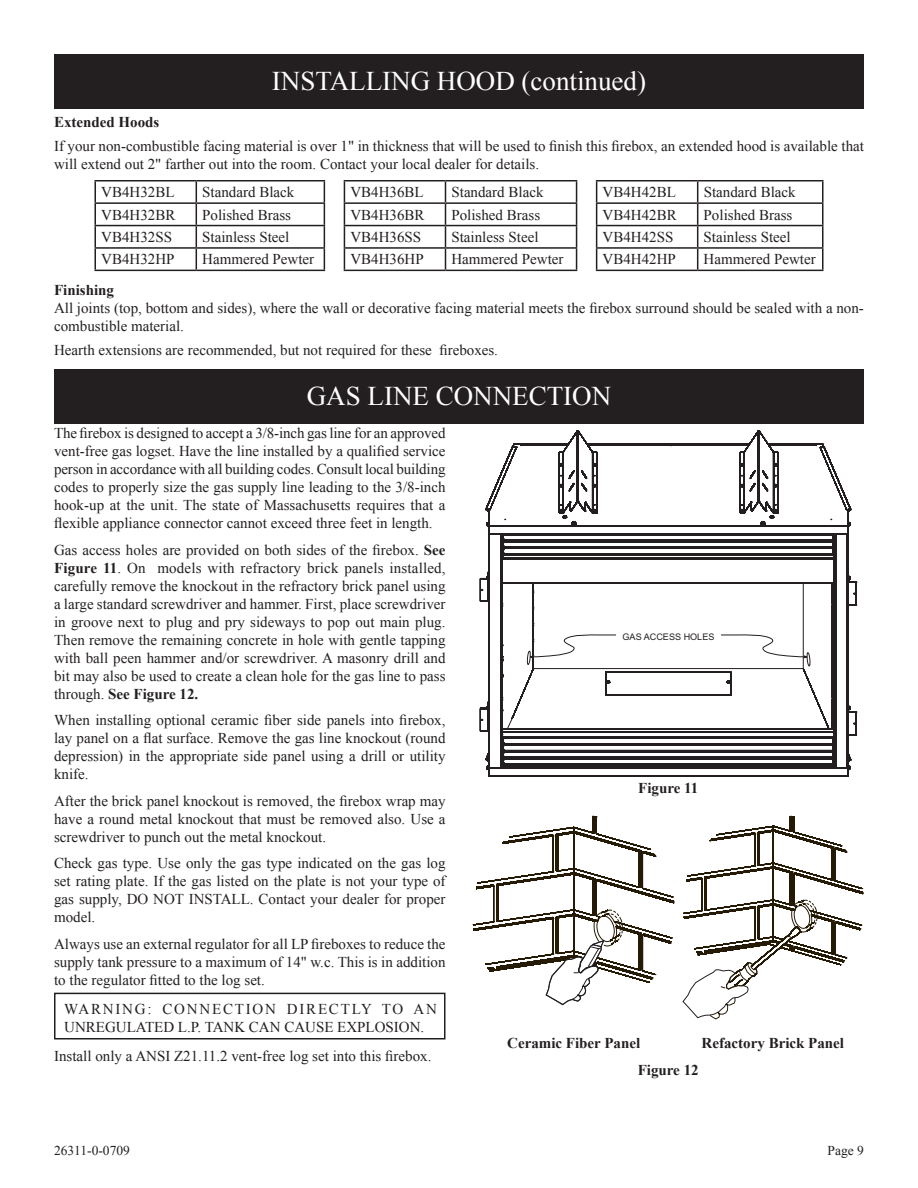
<style>
.page{position:relative;width:918px;height:1188px;background:#fff}
.page>*{position:absolute;margin:0;border:0;box-sizing:border-box;transform-origin:0 0}
.t1{font:27px "Times New Roman";color:#fff}
.t2{font:15px/18px "Times New Roman";color:#231f20;text-align:justify}
.t3{font:700 15px "Times New Roman";color:#231f20}
.t4{font:15px "Times New Roman";letter-spacing:.12em;color:#231f20}
.t5{font:13.5px "Times New Roman";color:#231f20}
.t6{font:9.15px "Arial";color:#231f20}
.s1{font-weight:700}
</style>
<div class="page">
<div style="left:54px;top:993px;width:392px;height:47px;border:2px solid #231f20"></div>
<hr style="left:94px;top:180px;width:102px;height:2px;background:#231f20">
<hr style="left:94px;top:181px;width:2px;height:21px;background:#231f20">
<hr style="left:196px;top:180px;width:129px;height:2px;background:#231f20">
<hr style="left:344px;top:180px;width:102px;height:2px;background:#231f20">
<hr style="left:446px;top:180px;width:131px;height:2px;background:#231f20">
<hr style="left:596px;top:180px;width:102px;height:2px;background:#231f20">
<hr style="left:698px;top:180px;width:126px;height:2px;background:#231f20">
<hr style="left:822px;top:181px;width:2px;height:21px;background:#231f20">
<hr style="left:94px;top:202px;width:102px;height:2px;background:#231f20">
<hr style="left:94px;top:204px;width:2px;height:21px;background:#231f20">
<hr style="left:196px;top:202px;width:129px;height:2px;background:#231f20">
<hr style="left:344px;top:202px;width:102px;height:2px;background:#231f20">
<hr style="left:446px;top:202px;width:131px;height:2px;background:#231f20">
<hr style="left:596px;top:202px;width:102px;height:2px;background:#231f20">
<hr style="left:698px;top:202px;width:126px;height:2px;background:#231f20">
<hr style="left:822px;top:204px;width:2px;height:21px;background:#231f20">
<hr style="left:94px;top:225px;width:102px;height:1px;background:#231f20">
<hr style="left:94px;top:226px;width:2px;height:21px;background:#231f20">
<hr style="left:196px;top:225px;width:129px;height:1px;background:#231f20">
<hr style="left:344px;top:225px;width:102px;height:1px;background:#231f20">
<hr style="left:446px;top:225px;width:131px;height:1px;background:#231f20">
<hr style="left:596px;top:225px;width:102px;height:1px;background:#231f20">
<hr style="left:698px;top:225px;width:126px;height:1px;background:#231f20">
<hr style="left:822px;top:226px;width:2px;height:21px;background:#231f20">
<hr style="left:94px;top:247px;width:102px;height:2px;background:#231f20">
<hr style="left:94px;top:249px;width:2px;height:21px;background:#231f20">
<hr style="left:196px;top:247px;width:129px;height:2px;background:#231f20">
<svg style="left:196px;top:181px;width:1px;height:89px"></svg>
<svg style="left:324px;top:181px;width:1px;height:89px"></svg>
<hr style="left:344px;top:247px;width:102px;height:2px;background:#231f20">
<svg style="left:344px;top:181px;width:1px;height:89px"></svg>
<hr style="left:446px;top:247px;width:131px;height:2px;background:#231f20">
<svg style="left:445px;top:181px;width:1px;height:89px"></svg>
<svg style="left:576px;top:181px;width:1px;height:89px"></svg>
<hr style="left:596px;top:247px;width:102px;height:2px;background:#231f20">
<svg style="left:596px;top:181px;width:1px;height:89px"></svg>
<hr style="left:698px;top:247px;width:126px;height:2px;background:#231f20">
<svg style="left:697px;top:181px;width:1px;height:89px"></svg>
<hr style="left:822px;top:249px;width:2px;height:21px;background:#231f20">
<hr style="left:94px;top:270px;width:102px;height:1px;background:#231f20">
<hr style="left:196px;top:270px;width:129px;height:1px;background:#231f20">
<hr style="left:344px;top:270px;width:102px;height:1px;background:#231f20">
<hr style="left:446px;top:270px;width:131px;height:1px;background:#231f20">
<hr style="left:596px;top:270px;width:102px;height:1px;background:#231f20">
<hr style="left:698px;top:270px;width:126px;height:1px;background:#231f20">
<svg style="left:486px;top:768px;width:362px;height:9px"></svg>
<svg style="left:568px;top:430px;width:200px;height:13px"></svg>
<svg style="left:486px;top:443px;width:365px;height:325px"></svg>
<svg style="left:529px;top:634px;width:87px;height:24px"></svg>
<svg style="left:721px;top:634px;width:87px;height:24px"></svg>
<div style="left:54px;top:54px;width:810px;height:54px;background:#231f20"></div>
<div style="left:54px;top:369px;width:810px;height:54px;background:#231f20"></div>
<svg style="left:473px;top:816px;width:201px;height:190px"></svg>
<svg style="left:682px;top:816px;width:181px;height:204px"></svg>
<h1 class="t1" style="left:272px;top:63px;width:127px">IN STALLING</h1>
<h1 class="t1" style="left:437px;top:63px;width:211px">HOOD (continued)</h1>
<p class="t3" style="left:54px;top:112px;width:107px">Extended Hoods</p>
<p class="t2" style="left:54px;top:137px;width:812px">If your non-combustible facing material is over 1" in thickness that will be used to finish this firebox, an extended hood is available that will extend out 2" farther out into the room. Contact your local dealer for details.</p>
<p class="t2" style="left:101px;top:183px;width:75px">VB4H32BL</p>
<p class="t2" style="left:202px;top:183px;width:94px">Standard Black</p>
<p class="t2" style="left:350px;top:183px;width:75px">VB4H36BL</p>
<p class="t2" style="left:451px;top:183px;width:94px">Standard Black</p>
<p class="t2" style="left:603px;top:183px;width:75px">VB4H42BL</p>
<p class="t2" style="left:704px;top:183px;width:94px">Standard Black</p>
<p class="t2" style="left:101px;top:205px;width:76px">VB4H32BR</p>
<p class="t2" style="left:202px;top:205px;width:90px">Polished Brass</p>
<p class="t2" style="left:350px;top:205px;width:76px">VB4H36BR</p>
<p class="t2" style="left:451px;top:205px;width:90px">Polished Brass</p>
<p class="t2" style="left:603px;top:205px;width:76px">VB4H42BR</p>
<p class="t2" style="left:704px;top:205px;width:90px">Polished Brass</p>
<p class="t2" style="left:101px;top:228px;width:72px">VB4H32SS</p>
<p class="t2" style="left:202px;top:228px;width:89px">Stainless Steel</p>
<p class="t2" style="left:350px;top:228px;width:72px">VB4H36SS</p>
<p class="t2" style="left:451px;top:228px;width:89px">Stainless Steel</p>
<p class="t2" style="left:603px;top:228px;width:72px">VB4H42SS</p>
<p class="t2" style="left:704px;top:228px;width:89px">Stainless Steel</p>
<p class="t2" style="left:101px;top:250px;width:75px">VB4H32HP</p>
<p class="t2" style="left:202px;top:250px;width:114px">Hammered Pewter</p>
<p class="t2" style="left:350px;top:250px;width:75px">VB4H36HP</p>
<p class="t2" style="left:451px;top:250px;width:114px">Hammered Pewter</p>
<p class="t2" style="left:603px;top:250px;width:75px">VB4H42HP</p>
<p class="t2" style="left:704px;top:250px;width:114px">Hammered Pewter</p>
<p class="t3" style="left:54px;top:280px;width:62px">Finishing</p>
<p class="t2" style="left:54px;top:299px;width:811px">All joints (top, bottom and sides), where the wall or decorative facing material meets the firebox surround should be sealed with a non&shy;combustible material.</p>
<p class="t2" style="left:54px;top:341px;width:446px">Hearth extensions are recommended, but not required for these fireboxes.</p>
<h1 class="t1" style="left:307px;top:378px;width:93px">GAS LINE</h1>
<h1 class="t1" style="left:436px;top:378px;width:20px">CONNEC</h1>
<h1 class="t1" style="left:547px;top:378px;width:34px">TION</h1>
<p class="t2" style="left:54px;top:424px;width:393px">The firebox is designed to accept a 3/8-inch gas line for an approved vent-free gas logset. Have the line installed by a qualified service person in accordance with all building codes. Consult local building codes to properly size the gas supply line leading to the 3/8-inch hook-up at the unit. The state of Massachusetts requires that a flexible appliance connector cannot exceed three feet in length.</p>
<p class="t2" style="left:54px;top:540px;width:393px">Gas access holes are provided on both sides of the firebox. <span class="s1">See Figure 11</span>. On models with refractory brick panels installed, carefully remove the knockout in the refractory brick panel using a large standard screwdriver and hammer. First, place screwdriver in groove next to plug and pry sideways to pop out main plug.<br>Then remove the remaining concrete in hole with gentle tapping with ball peen hammer and/or screwdriver. A masonry drill and bit may also be used to create a clean hole for the gas line to pass through. <span class="s1">See Figure 12.</span></p>
<p class="t2" style="left:54px;top:711px;width:393px">When installing optional ceramic fiber side panels into firebox, lay panel on a flat surface. Remove the gas line knockout (round depression) in the appropriate side panel using a drill or utility knife.</p>
<p class="t2" style="left:54px;top:792px;width:393px">After the brick panel knockout is removed, the firebox wrap may have a round metal knockout that must be removed also. Use a screwdriver to punch out the metal knockout.</p>
<p class="t2" style="left:54px;top:854px;width:393px">Check gas type. Use only the gas type indicated on the gas log set rating plate. If the gas listed on the plate is not your type of gas supply, DO NO T IN STALL. Contact your dealer for proper model.</p>
<p class="t2" style="left:54px;top:935px;width:393px">Always use an external regulator for all LP fireboxes to reduce the supply tank pressure to a maximum of 14" w.c. This is in addition to the regulator fitted to the log set.</p>
<p class="t2" style="left:64px;top:1000px;width:51px">WARNING</p>
<p class="t2" style="left:147px;top:1000px;width:28px">: CONNEC</p>
<p class="t2" style="left:235px;top:1000px;width:22px">TION</p>
<p class="t4" style="left:287px;top:999px;width:140px">DIRECTLY TO AN</p>
<p class="t2" style="left:64px;top:1018px;width:197px">UNREGULATED L.P. TANK CAN</p>
<p class="t2" style="left:54px;top:1012px;width:379px;line-height:28.8px;text-indent:230px">CAUSE EXPLOSION.<br>Install only a ANSI Z21.11.2 vent-free log set into this firebox.</p>
<p class="t6" style="left:623px;top:631px;width:93px">GAS ACCESS HOLES</p>
<p class="t3" style="left:638px;top:778px;width:62px">Figure 11</p>
<p class="t3" style="left:507px;top:1033px;width:135px">Ceramic Fiber Panel</p>
<p class="t3" style="left:702px;top:1033px;width:144px">Refactory Brick Panel</p>
<p class="t3" style="left:638px;top:1060px;width:62px">Figure 12</p>
<p class="t5" style="left:54px;top:1142px;width:77px">26311-0-0709</p>
<p class="t5" style="left:828px;top:1142px;width:38px">Page 9</p>
</div>
